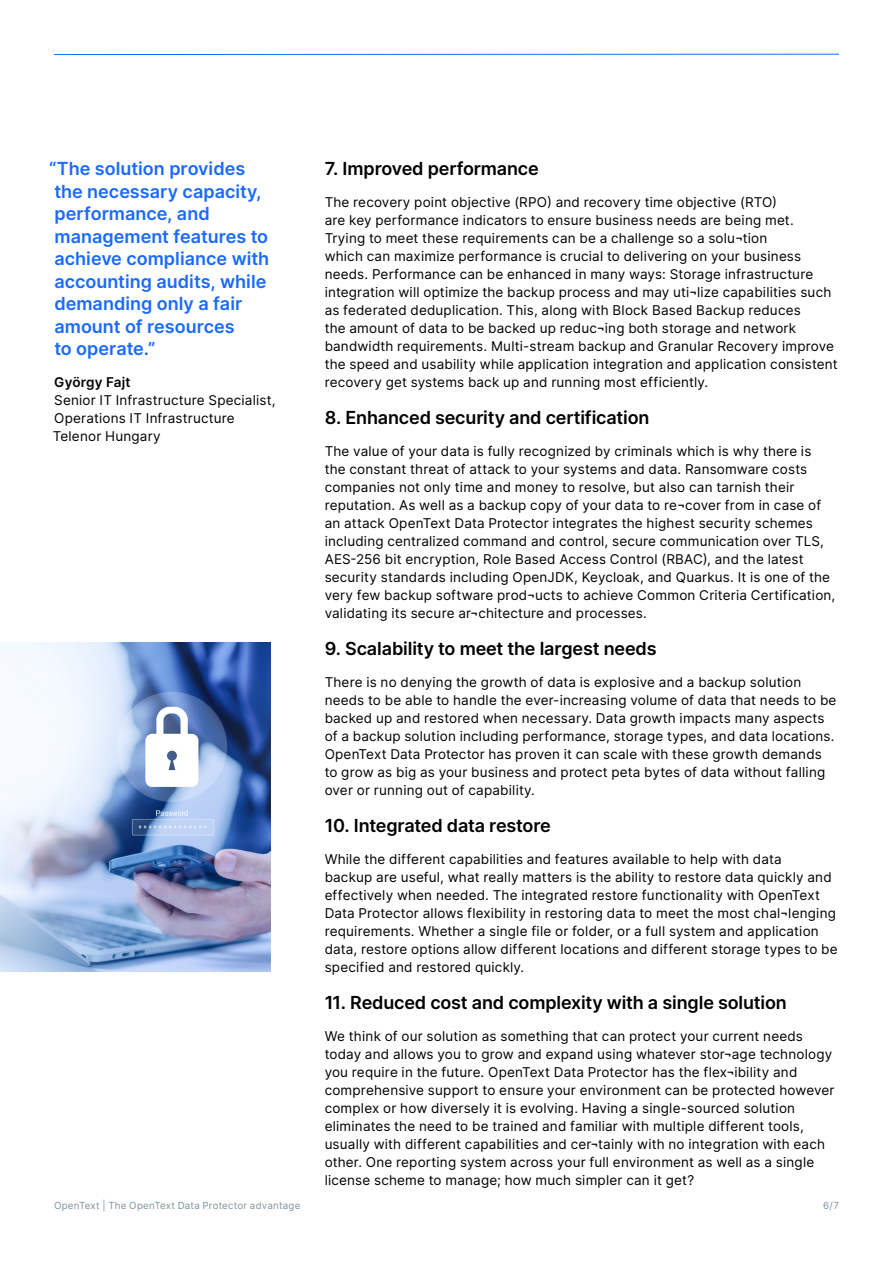
<style>
.page{position:relative;width:893px;height:1263px;background:#fff}
.page>*{position:absolute;margin:0;border:0;box-sizing:border-box;transform-origin:0 0}
.Pull_Quote{font:600 18px/22.5px "Inter";color:#1a6aff}
.H3_Heading{font:600 18px "Inter";letter-spacing:-.01em;color:#000}
.Body{font:13.5px/18px "Inter";letter-spacing:.015em;color:#000}
.t1{font:9.75px "Inter";letter-spacing:.02em;color:#7e929f}
.s1{font-weight:600}
</style>
<div class="page">
<img style="left:0;top:642px;width:270px;height:330px">
<hr style="left:54px;top:54px;width:785px;height:1px;background:#1a6aff">
<p class="Pull_Quote" style="left:49px;top:157px;width:222px">“The solution provides the necessary capacity, performance, and management features to achieve compliance with accounting audits, while demanding only a fair amount of resources<br>to operate.”</p>
<p class="Body" style="left:53px;top:372px;width:224px"><span class="s1">György Fajt<br></span>Senior IT Infrastructure Specialist,<br>Operations IT Infrastructure<br>Telenor Hungary</p>
<h3 class="H3_Heading" style="left:325px;top:155px;width:216px">7. Improved performance</h3>
<p class="Body" style="left:325px;top:192px;width:515px">The recovery point objective (RPO) and recovery time objective (RTO)<br>are key performance indicators to ensure business needs are being met.<br>Trying to meet these requirements can be a challenge so a solu¬tion<br>which can maximize performance is crucial to delivering on your business needs. Performance can be enhanced in many ways: Storage infrastructure integration will optimize the backup process and may uti¬lize capabilities such as federated deduplication. This, along with Block Based Backup reduces<br>the amount of data to be backed up reduc¬ing both storage and network bandwidth requirements. Multi-stream backup and Granular Recovery improve the speed and usability while application integration and application consistent recovery get systems back up and running most efficiently.</p>
<h3 class="H3_Heading" style="left:325px;top:404px;width:326px">8. Enhanced security and certification</h3>
<p class="Body" style="left:325px;top:441px;width:512px">The value of your data is fully recognized by criminals which is why there is the constant threat of attack to your systems and data. Ransomware costs companies not only time and money to resolve, but also can tarnish their reputation. As well as a backup copy of your data to re¬cover from in case of an attack OpenText Data Protector integrates the highest security schemes including centralized command and control, secure communication over TLS, AES-256 bit encryption, Role Based Access Control (RBAC), and the latest security standards including OpenJDK, Keycloak, and Quarkus. It is one of the very few backup software prod¬ucts to achieve Common Criteria Certification, validating its secure ar¬chitecture and processes.</p>
<h3 class="H3_Heading" style="left:325px;top:635px;width:333px">9. Scalability to meet the largest needs</h3>
<p class="Body" style="left:325px;top:672px;width:513px">There is no denying the growth of data is explosive and a backup solution needs to be able to handle the ever-increasing volume of data that needs to be backed up and restored when necessary. Data growth impacts many aspects of a backup solution including performance, storage types, and data locations.<br>OpenText Data Protector has proven it can scale with these growth demands to grow as big as your business and protect peta bytes of data without falling over or running out of capability.</p>
<h3 class="H3_Heading" style="left:325px;top:812px;width:228px">10. Integrated data restore</h3>
<p class="Body" style="left:325px;top:849px;width:515px">While the different capabilities and features available to help with data<br>backup are useful, what really matters is the ability to restore data quickly and effectively when needed. The integrated restore functionality with OpenText Data Protector allows flexibility in restoring data to meet the most chal¬lenging requirements. Whether a single file or folder, or a full system and application data, restore options allow different locations and different storage types to be specified and restored quickly.</p>
<h3 class="H3_Heading" style="left:325px;top:989px;width:464px">11. Reduced cost and complexity with a single solution</h3>
<p class="Body" style="left:325px;top:1026px;width:511px">We think of our solution as something that can protect your current needs today and allows you to grow and expand using whatever stor¬age technology you require in the future. OpenText Data Protector has the flex¬ibility and comprehensive support to ensure your environment can be protected however complex or how diversely it is evolving. Having a single-sourced solution eliminates the need to be trained and familiar with multiple different tools, usually with different capabilities and cer¬tainly with no integration with each other. One reporting system across your full environment as well as a single license scheme to manage; how much simpler can it get?</p>
<p class="t1" style="left:54px;top:1198px;width:248px">OpenText | The OpenText Data Protector advantage</p>
<p class="t1" style="left:823px;top:1198px;width:17px">6/7</p>
</div>
